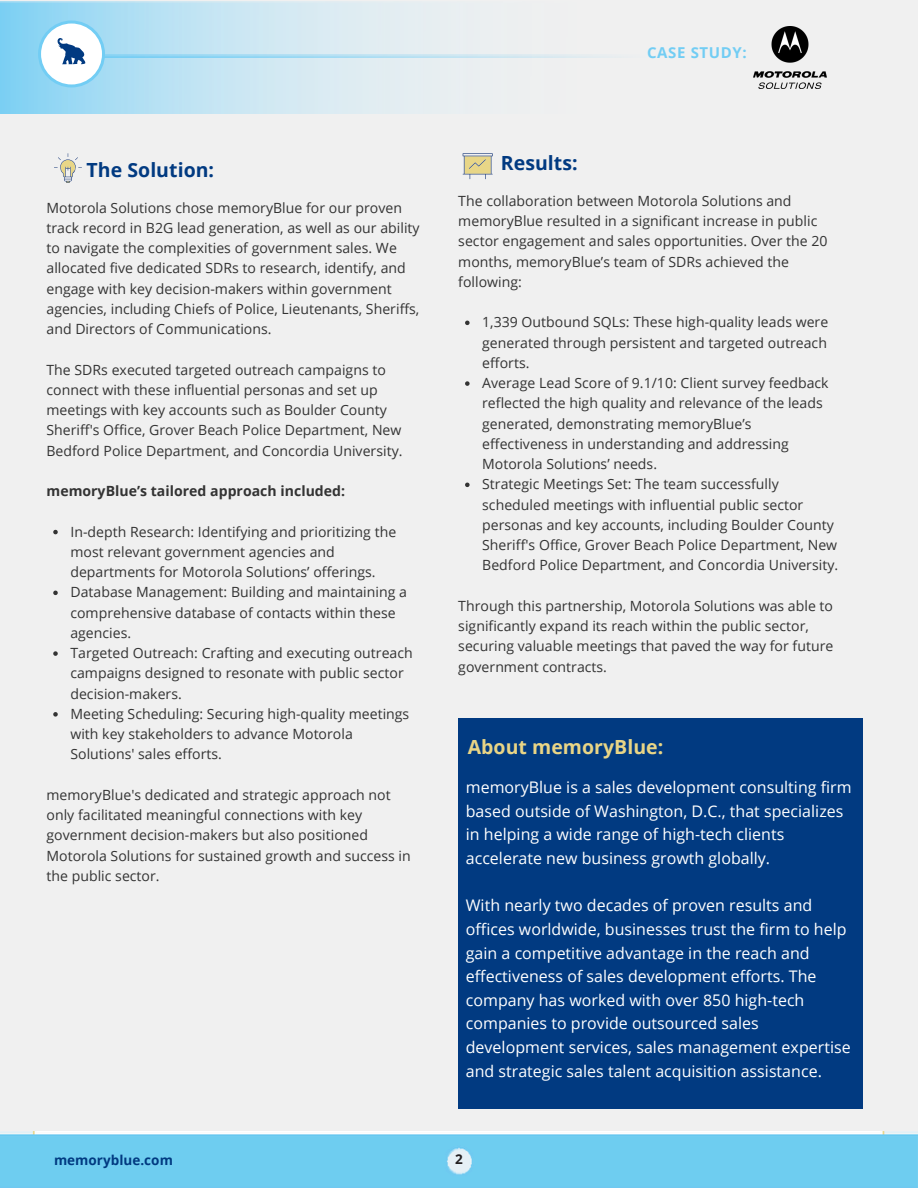
<style>
.page{position:relative;width:918px;height:1188px;background:#f0f0f0}
.page>*{position:absolute;margin:0;border:0;box-sizing:border-box;transform-origin:0 0}
.t1{font:700 19.5px "Open Sans";color:#013a81}
.t2{font:700 19.5px "Open Sans";letter-spacing:.005em;color:#e9d586}
.t3{font:15.9px/23.7px "Open Sans";color:#fff}
.t4{font:700 15px "Open Sans";letter-spacing:.045em;color:#72cdf4}
.t5{font:14.1px/20.2px "Open Sans";color:#333}
.t6{font:700 14.1px "Open Sans";color:#333}
.t7{font:700 13.5px "Open Sans";color:#013a81}
.t8{font:700 13.5px "Open Sans";color:#231f20}
</style>
<div class="page">
<div style="left:0;top:1132px;width:918px;height:56px;background:#6ecdf0"></div>
<svg style="left:38px;top:21px;width:67px;height:66px"></svg>
<svg style="left:54px;top:153px;width:28px;height:30px"></svg>
<svg style="left:53px;top:530px;width:5px;height:4px"></svg>
<svg style="left:53px;top:591px;width:5px;height:4px"></svg>
<svg style="left:53px;top:651px;width:5px;height:5px"></svg>
<svg style="left:53px;top:712px;width:5px;height:5px"></svg>
<div style="left:458px;top:718px;width:405px;height:391px;background:#013a81"></div>
<svg style="left:465px;top:321px;width:5px;height:4px"></svg>
<svg style="left:465px;top:381px;width:5px;height:5px"></svg>
<svg style="left:465px;top:483px;width:5px;height:4px"></svg>
<svg style="left:463px;top:153px;width:30px;height:26px"></svg>
<img style="left:753px;top:27px;width:74px;height:61px">
<p class="t4" style="left:647px;top:42px;width:101px">CASE STUDY:</p>
<p class="t1" style="left:87px;top:156px;width:129px">The Solution:</p>
<p class="t5" style="left:46px;top:197px;width:375px">Motorola Solutions chose memoryBlue for our proven track record in B2G lead generation, as well as our ability to navigate the complexities of government sales. We allocated five dedicated SDRs to research, identify, and engage with key decision-makers within government agencies, including Chiefs of Police, Lieutenants, Sheriffs, and Directors of Communications.</p>
<h4 class="t5" style="left:46px;top:359px;width:358px">The SDRs executed targeted outreach campaigns to connect with these influential personas and set up meetings with key accounts such as Boulder County Sheriff's Office, Grover Beach Police Department, New Bedford Police Department, and Concordia University.</h4>
<p class="t6" style="left:46px;top:481px;width:300px">memoryBlue’s tailored approach included:</p>
<p class="t5" style="left:70px;top:521px;width:327px">In-depth Research: Identifying and prioritizing the most relevant government agencies and departments for Motorola Solutions’ offerings.</p>
<p class="t5" style="left:70px;top:582px;width:338px">Database Management: Building and maintaining a comprehensive database of contacts within these agencies.</p>
<p class="t5" style="left:70px;top:642px;width:344px">Targeted Outreach: Crafting and executing outreach campaigns designed to resonate with public sector decision-makers.</p>
<p class="t5" style="left:70px;top:703px;width:340px">Meeting Scheduling: Securing high-quality meetings with key stakeholders to advance Motorola<br>Solutions' sales efforts.</p>
<h1 class="t5" style="left:46px;top:784px;width:366px">memoryBlue's dedicated and strategic approach not only facilitated meaningful connections with key government decision-makers but also positioned Motorola Solutions for sustained growth and success in the public sector.</h1>
<h4 class="t1" style="left:501px;top:150px;width:78px">Results:</h4>
<p class="t5" style="left:458px;top:190px;width:371px">The collaboration between Motorola Solutions and memoryBlue resulted in a significant increase in public sector engagement and sales opportunities. Over the 20 months, memoryBlue’s team of SDRs achieved the following:</p>
<p class="t5" style="left:482px;top:312px;width:348px;text-align:justify">1,339 Outbound SQLs: These high-quality leads were generated through persistent and targeted outreach efforts.</p>
<p class="t5" style="left:482px;top:372px;width:348px">Average Lead Score of 9.1/10: Client survey feedback reflected the high quality and relevance of the leads generated, demonstrating memoryBlue’s effectiveness in understanding and addressing Motorola Solutions’ needs.</p>
<p class="t5" style="left:482px;top:474px;width:358px">Strategic Meetings Set: The team successfully scheduled meetings with influential public sector personas and key accounts, including Boulder County Sheriff's Office, Grover Beach Police Department, New Bedford Police Department, and Concordia University.</p>
<h1 class="t5" style="left:458px;top:595px;width:377px">Through this partnership, Motorola Solutions was able to significantly expand its reach within the public sector, securing valuable meetings that paved the way for future government contracts.</h1>
<h3 class="t2" style="left:468px;top:733px;width:197px">About memoryBlue:</h3>
<h3 class="t3" style="left:466px;top:775px;width:387px">memoryBlue is a sales development consulting firm based outside of Washington, D.C., that specializes in helping a wide range of high-tech clients accelerate new business growth globally.</h3>
<p class="t3" style="left:466px;top:893px;width:386px">With nearly two decades of proven results and offices worldwide, businesses trust the firm to help gain a competitive advantage in the reach and effectiveness of sales development efforts. The company has worked with over 850 high-tech companies to provide outsourced sales development services, sales management expertise and strategic sales talent acquisition assistance.</p>
<p class="t7" style="left:54px;top:1150px;width:120px">memoryblue.com</p>
<h1 class="t8" style="left:455px;top:1150px;width:9px">2</h1>
</div>
